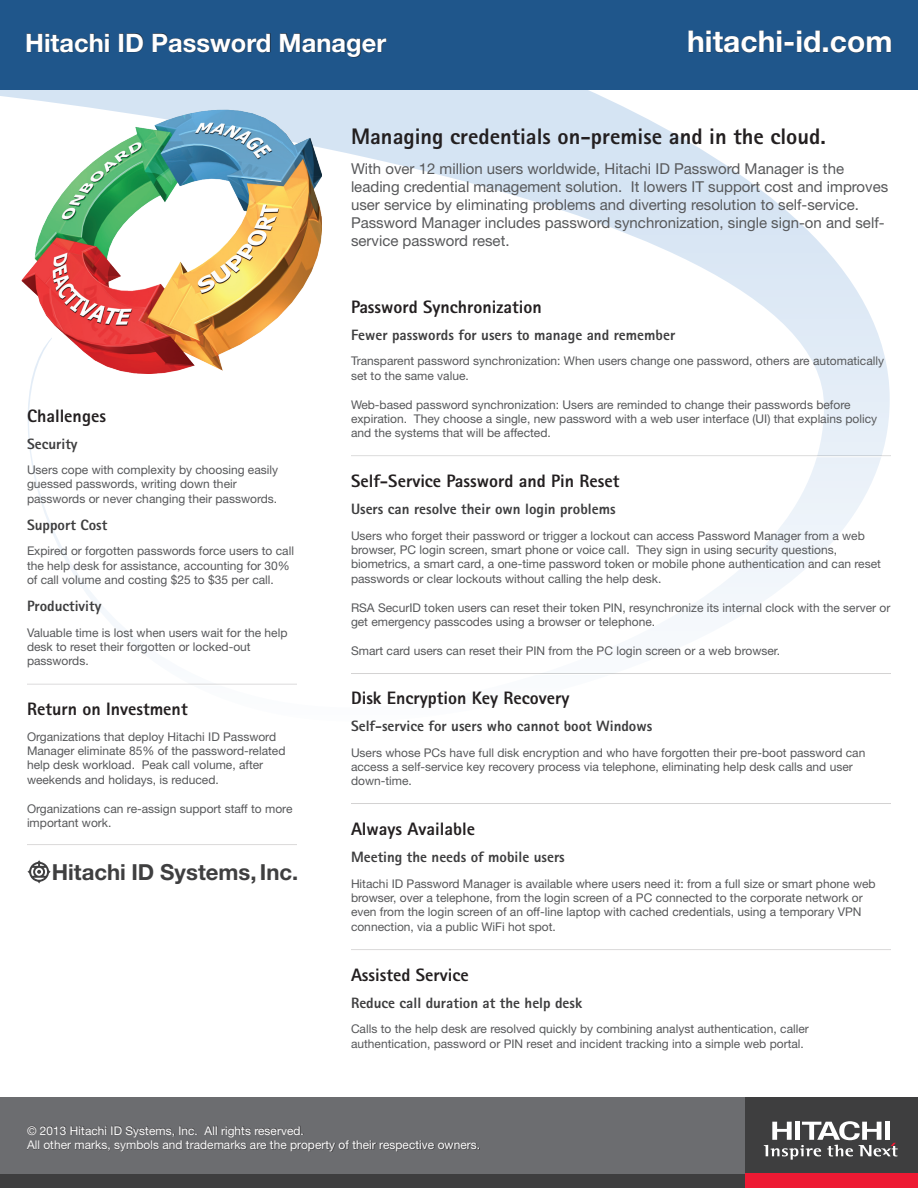
<style>
.page{position:relative;width:918px;height:1188px;background:#fff}
.page>*{position:absolute;margin:0;border:0;box-sizing:border-box;transform-origin:0 0}
.t1{font:700 30px "Helvetica Neue LT Std";color:#fff}
.t2{font:700 25.5px "Helvetica Neue LT Std";color:#fff}
.t3{font:800 22.5px "Rotis Sans Serif Std";color:#231f20}
.t4{font:700 22.2px "Helvetica Neue LT Std";color:#3f3f40}
.t5{font:800 18px "Rotis Sans Serif Std";color:#231f20}
.t6{font:15px/18px "Helvetica Neue LT Std";color:#57585a}
.t7{font:800 15px "Rotis Sans Serif Std";color:#3e3e3f}
.t8{font:12px/14.4px "Helvetica Neue LT Std";color:#57585a}
.t9{font:12px "Helvetica Neue LT Std";color:#fff}
</style>
<div class="page">
<svg style="left:0;top:90px;width:890px;height:594px"></svg>
<div style="left:0;top:0;width:918px;height:90px;background:#1f568b"></div>
<div style="left:745px;top:1097px;width:173px;height:77px;background:#3e3e3f"></div>
<svg style="left:764px;top:1121px;width:134px;height:39px"></svg>
<div style="left:745px;top:1174px;width:173px;height:14px;background:#ed1a33"></div>
<div style="left:0;top:1174px;width:745px;height:14px;background:#3e3e3f"></div>
<div style="left:0;top:1097px;width:745px;height:77px;background:#6c6d70"></div>
<div style="left:27px;top:1125px;width:453px;height:27px;background:#231f20;opacity:.75"></div>
<div style="left:27px;top:33px;width:360px;height:24px;background:#231f20;opacity:.75"></div>
<div style="left:689px;top:30px;width:202px;height:23px;background:#231f20;opacity:.75"></div>
<img style="left:21px;top:110px;width:300px;height:263px">
<svg style="left:27px;top:860px;width:24px;height:24px"></svg>
<hr style="left:27px;top:684px;width:270px;height:1px;background:#231f20">
<hr style="left:351px;top:673px;width:540px;height:1px;background:#231f20">
<hr style="left:351px;top:803px;width:540px;height:1px;background:#231f20">
<hr style="left:27px;top:844px;width:270px;height:1px;background:#231f20">
<hr style="left:351px;top:456px;width:540px;height:1px;background:#fff">
<hr style="left:351px;top:674px;width:540px;height:1px;background:#fff">
<p class="t2" style="left:25px;top:27px;width:363px">Hitachi ID Password Manager</p>
<p class="t1" style="left:687px;top:23px;width:207px">hitachi-id.com</p>
<p class="t5" style="left:27px;top:404px;width:81px">Challenges</p>
<p class="t7" style="left:27px;top:434px;width:52px">Security</p>
<p class="t8" style="left:27px;top:462px;width:253px">Users cope with complexity by choosing easily guessed passwords, writing down their</p>
<p class="t8" style="left:27px;top:491px;width:252px">passwords or never changing their passwords.</p>
<p class="t7" style="left:27px;top:515px;width:82px">Support Cost</p>
<p class="t8" style="left:27px;top:544px;width:269px">Expired or forgotten passwords force users to call the help desk for assistance, accounting for 30% of call volume and costing $25 to $35 per call.</p>
<p class="t7" style="left:27px;top:596px;width:76px">Productivity</p>
<p class="t8" style="left:27px;top:625px;width:262px">Valuable time is lost when users wait for the help desk to reset their forgotten or locked-out</p>
<p class="t8" style="left:27px;top:654px;width:63px">passwords.</p>
<p class="t5" style="left:27px;top:698px;width:162px">Return on Investment</p>
<p class="t8" style="left:27px;top:729px;width:260px">Organizations that deploy Hitachi ID Password Manager eliminate 85% of the password-related help desk workload. Peak call volume, after weekends and holidays, is reduced.</p>
<p class="t8" style="left:27px;top:801px;width:267px">Organizations can re-assign support staff to more important work.</p>
<h3 class="t4" style="left:52px;top:858px;width:248px">Hitachi ID Systems,Inc.</h3>
<p class="t3" style="left:351px;top:122px;width:476px">Managing credentials on-premise and in the cloud.</p>
<p class="t6" style="left:351px;top:160px;width:495px">With over 12 million users worldwide, Hitachi ID Password Manager is the</p>
<p class="t6" style="left:351px;top:178px;width:539px">leading credential management solution. It lowers IT support cost and improves user service by eliminating problems and diverting resolution to self-service.<br>Password Manager includes password synchronization, single sign-on and self&shy;service password reset.</p>
<p class="t5" style="left:351px;top:295px;width:192px">Password Synchronization</p>
<p class="t7" style="left:351px;top:325px;width:326px">Fewer passwords for users to manage and remember</p>
<p class="t8" style="left:351px;top:354px;width:535px">Transparent password synchronization: When users change one password, others are automatically set to the same value.</p>
<p class="t8" style="left:351px;top:397px;width:501px">Web-based password synchronization: Users are reminded to change their passwords before</p>
<p class="t8" style="left:351px;top:411px;width:528px">expiration. They choose a single, new password with a web user interface (UI) that explains policy and the systems that will be affected.</p>
<p class="t5" style="left:351px;top:470px;width:270px">Self-Service Password and Pin Reset</p>
<p class="t7" style="left:351px;top:500px;width:266px">Users can resolve their own login problems</p>
<p class="t8" style="left:351px;top:528px;width:515px">Users who forget their password or trigger a lockout can access Password Manager from a web browser, PC login screen, smart phone or voice call. They sign in using security questions,</p>
<p class="t8" style="left:351px;top:557px;width:531px">biometrics, a smart card, a one-time password token or mobile phone authentication and can reset passwords or clear lockouts without calling the help desk.</p>
<p class="t8" style="left:351px;top:600px;width:541px">RSA SecurID token users can reset their token PIN, resynchronize its internal clock with the server or get emergency passcodes using a browser or telephone.</p>
<p class="t8" style="left:351px;top:643px;width:431px">Smart card users can reset their PIN from the PC login screen or a web browser.</p>
<p class="t5" style="left:351px;top:687px;width:220px">Disk Encryption Key Recovery</p>
<p class="t7" style="left:351px;top:717px;width:303px">Self-service for users who cannot boot Windows</p>
<p class="t8" style="left:351px;top:745px;width:516px">Users whose PCs have full disk encryption and who have forgotten their pre-boot password can</p>
<p class="t8" style="left:351px;top:759px;width:503px">access a self-service key recovery process via telephone, eliminating help desk calls and user</p>
<p class="t8" style="left:351px;top:774px;width:62px">down-time.</p>
<p class="t5" style="left:351px;top:817px;width:126px">Always Available</p>
<p class="t7" style="left:351px;top:847px;width:215px">Meeting the needs of mobile users</p>
<p class="t8" style="left:351px;top:876px;width:526px">Hitachi ID Password Manager is available where users need it: from a full size or smart phone web browser, over a telephone, from the login screen of a PC connected to the corporate network or even from the login screen of an off-line laptop with cached credentials, using a temporary VPN</p>
<p class="t8" style="left:351px;top:919px;width:206px">connection, via a public WiFi hot spot.</p>
<p class="t5" style="left:351px;top:963px;width:119px">Assisted Service</p>
<p class="t7" style="left:351px;top:993px;width:233px">Reduce call duration at the help desk</p>
<p class="t8" style="left:351px;top:1022px;width:459px">Calls to the help desk are resolved quickly by combining analyst authentication, caller</p>
<p class="t8" style="left:351px;top:1036px;width:454px">authentication, password or PIN reset and incident tracking into a simple web portal.</p>
<p class="t9" style="left:27px;top:1123px;width:278px">© 2013 Hitachi ID Systems, Inc. All rights reserved.</p>
<p class="t9" style="left:27px;top:1138px;width:455px">All other marks, symbols and trademarks are the property of their respective owners.</p>
</div>
